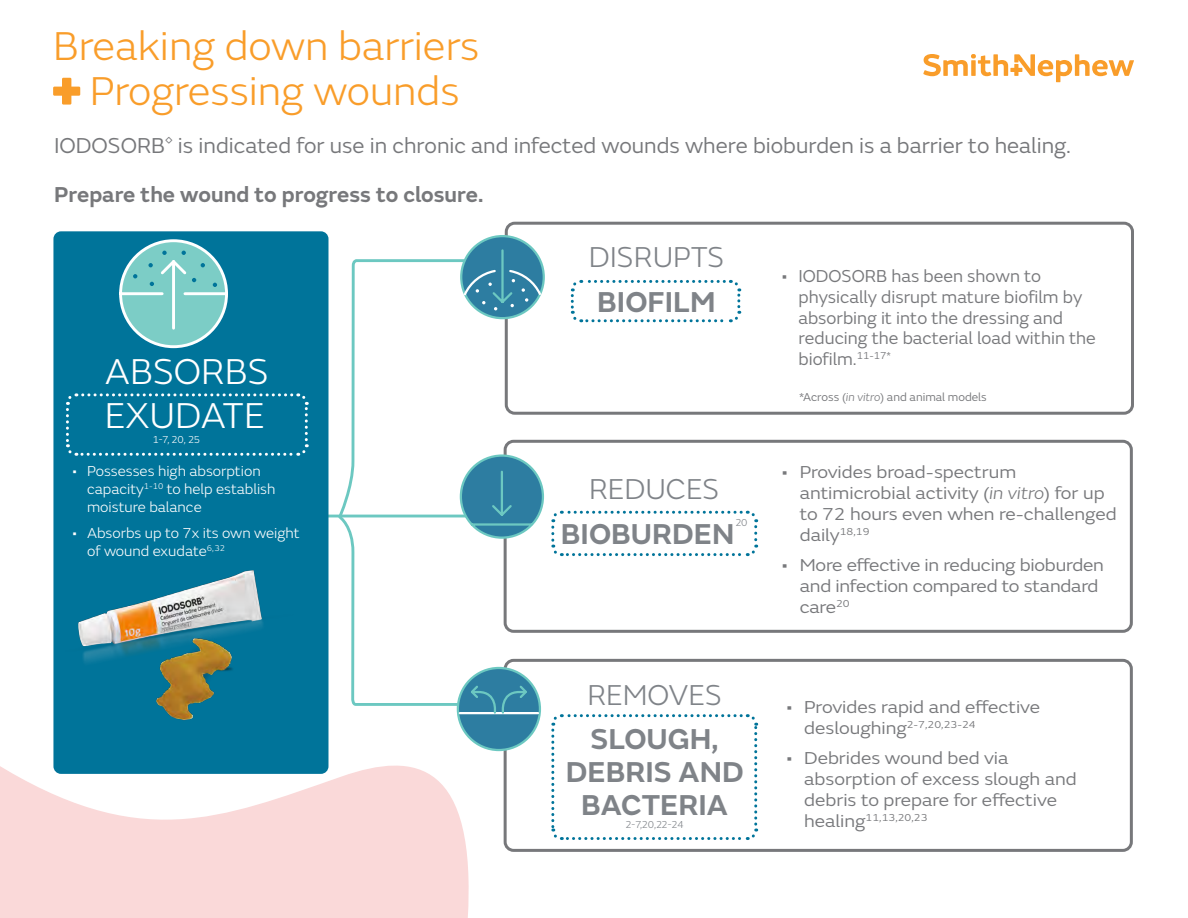
<style>
.page{position:relative;width:1188px;height:918px;background:#fff}
.page>*{position:absolute;margin:0;border:0;box-sizing:border-box;transform-origin:0 0}
.t1{font:300 42px/45px "SN Emeric";color:#f99d2a;text-align:center}
.t2{font:300 37.5px "SN Emeric";color:#fff}
.t3{font:600 30px/33px "SN Emeric";color:#7f8388;text-align:center}
.t4{font:300 30px "SN Emeric";color:#7f8388}
.t5{font:22.5px "SN Emeric";color:#77787b}
.t6{font:600 22.5px "SN Emeric";color:#77787b}
.t7{font:18px/21px "SN Emeric";color:#77787b;scale:1.07 1}
.t8{font:18px/20.9px "SN Emeric";color:#77787b}
.t9{font:300 15px/18px "SN Emeric";color:#fff}
.t10{font:12px "SN Emeric";color:#77787b}
.t11{font:10.5px "SN Emeric";color:#77787b;scale:1.07 1}
.t12{font:300 10.5px "SN Emeric";color:#7f8388}
.t13{font:300 10.5px "SN Emeric";color:#fff}
.s1{font-family:"Smith&Nephew"}
.s2{font-weight:300;font-style:italic}
.s3{font-size:18px}
</style>
<div class="page">
<svg style="left:351px;top:259px;width:116px;height:448px"></svg>
<div style="left:53px;top:231px;width:275px;height:543px;background:#00749a;border-radius:8px"></div>
<svg style="left:119px;top:239px;width:109px;height:110px"></svg>
<div style="left:53px;top:87px;width:27px;height:9px;background:#f99d2a"></div>
<div style="left:62px;top:78px;width:9px;height:27px;background:#f99d2a"></div>
<svg style="left:923px;top:54px;width:211px;height:28px"></svg>
<svg style="left:0;top:720px;width:477px;height:198px;fill:#fad9d9"></svg>
<svg style="left:570px;top:279px;width:172px;height:44px"></svg>
<svg style="left:551px;top:714px;width:208px;height:126px"></svg>
<div style="left:505px;top:222px;width:629px;height:193px;border:3px solid #77787b;border-radius:9px"></div>
<div style="left:504px;top:440px;width:629px;height:193px;border:3px solid #77787b;border-radius:9px"></div>
<div style="left:504px;top:659px;width:629px;height:193px;border:3px solid #77787b;border-radius:9px"></div>
<svg style="left:459px;top:234px;width:86px;height:86px"></svg>
<svg style="left:66px;top:392px;width:693px;height:166px"></svg>
<div style="left:458px;top:668px;width:82px;height:82px;background:#2d7da1;border-radius:50%"></div>
<div style="left:457px;top:667px;width:84px;height:84px;border:2px solid #6cc8c1;border-radius:50%"></div>
<hr style="left:460px;top:712px;width:78px;height:2px;background:#fff">
<svg style="left:469px;top:685px;width:60px;height:30px"></svg>
<img style="left:265px;top:559px;width:93px;height:174px">
<img style="left:54px;top:527px;width:211px;height:280px">
<h1 class="t1" style="left:53px;top:23px;width:428px">Breaking down barriers<br>Progressing wounds</h1>
<p class="t5" style="left:54px;top:131px;width:1019px">IODOSORB<span class="s1">™</span> is indicated for use in chronic and infected wounds where bioburden is a barrier to healing.</p>
<p class="t6" style="left:54px;top:181px;width:431px">Prepare the wound to progress to closure.</p>
<h2 class="t2" style="left:105px;top:349px;width:165px">ABSORBS</h2>
<h2 class="t2" style="left:105px;top:393px;width:161px">EXUDATE</h2>
<p class="t13" style="left:153px;top:433px;width:48px">1-7, 20, 25</p>
<p class="t9" style="left:87px;top:462px;width:190px;text-indent:-15px">• Possesses high absorption capacity<sup>1-10</sup> to help establish moisture balance</p>
<p class="t9" style="left:87px;top:524px;width:214px;text-indent:-15px">• Absorbs up to 7x its own weight of wound exudate<sup>6,32</sup></p>
<h3 class="t4" style="left:589px;top:239px;width:137px">DISRUPTS</h3>
<h3 class="t3" style="left:597px;top:285px;width:120px">BIOFILM</h3>
<h3 class="t4" style="left:589px;top:471px;width:132px">REDUCES</h3>
<h3 class="t3" style="left:561px;top:517px;width:175px">BIOBURDEN</h3>
<p class="t12" style="left:736px;top:516px;width:13px">20</p>
<h3 class="t4" style="left:587px;top:677px;width:136px">REMOVES</h3>
<h3 class="t3" style="left:566px;top:722px;width:179px">SLOUGH,<br>DEBRIS AND<br>BACTERIA</h3>
<p class="t12" style="left:626px;top:818px;width:59px">2-7,20,22-24</p>
<p class="t8" style="left:799px;top:265px;width:299px;text-indent:-17px">• IODOSORB has been shown to physically disrupt mature biofilm by absorbing it into the dressing and reducing the bacterial load within the biofilm.<sup>11-17*</sup></p>
<p class="t10" style="left:799px;top:390px;width:189px">*Across (<span class="s2">in vitro</span>) and animal models</p>
<p class="t7" style="left:800px;top:462px;width:298px;text-indent:-18px">• Provides broad-spectrum antimicrobial activity (<span class="s2">in vitro</span>) for up to 72 hours even when re-challenged daily<sup>18,19</sup></p>
<p class="t7" style="left:800px;top:554px;width:286px;text-indent:-18px">• More effective in reducing bioburden and infection compared to standard care<sup>20</sup></p>
<p class="t7" style="left:786px;top:697px;width:239px">• Provides rapid and effective</p>
<p class="t11" style="left:804px;top:718px;width:162px"><span class="s3">desloughing</span>2-7,20,23-24</p>
<p class="t7" style="left:804px;top:747px;width:256px;text-indent:-18px">• Debrides wound bed via absorption of excess slough and debris to prepare for effective</p>
<p class="t11" style="left:804px;top:811px;width:117px"><span class="s3">healing</span>11,13,20,23</p>
</div>
